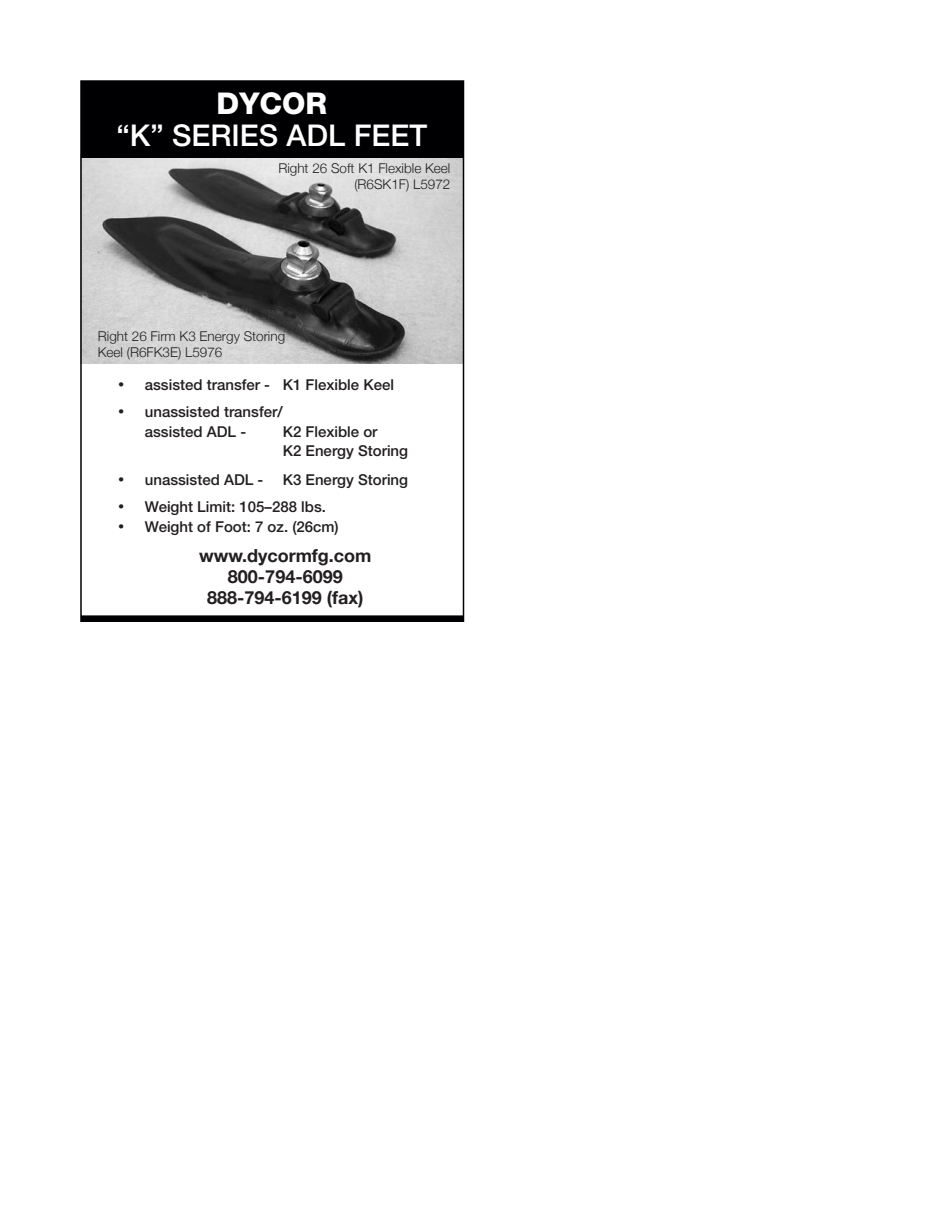
<style>
.page{position:relative;width:945px;height:1229px;background:#fff}
.page>*{position:absolute;margin:0;border:0;box-sizing:border-box;transform-origin:0 0}
.t1{font:500 30px "Helvetica Neue";color:#fff}
.t2{font:800 30px "Helvetica Neue";color:#fff}
.t3{font:700 18px/21px "Helvetica Neue";color:#231f20;text-align:center}
.t4{font:500 15px/19.5px "Helvetica Neue";color:#231f20}
.t5{font:300 13.5px/16.2px "Helvetica Neue";color:#231f20}
</style>
<div class="page">
<img style="left:83px;top:158px;width:378px;height:206px">
<div style="left:81px;top:81px;width:383px;height:77px;background:#000002"></div>
<div style="left:80px;top:80px;width:384px;height:542px;border:2px solid #000002"></div>
<div style="left:81px;top:615px;width:383px;height:6px;background:#000002"></div>
<h1 class="t2" style="left:217px;top:86px;width:112px">DYCOR</h1>
<h1 class="t1" style="left:117px;top:117px;width:312px">“K” SERIES ADL FEET</h1>
<p class="t5" style="left:278px;top:160px;width:174px;text-align:right">Right 26 Soft K1 Flexible Keel (R6SK1F) L5972</p>
<p class="t5" style="left:98px;top:328px;width:189px">Right 26 Firm K3 Energy Storing<br>Keel (R6FK3E) L5976</p>
<p class="t4" style="left:118px;top:375px;width:278px">• assisted transfer - K1 Flexible Keel</p>
<p class="t4" style="left:145px;top:402px;width:139px;text-indent:-27px">• unassisted transfer/ assisted ADL -</p>
<p class="t4" style="left:283px;top:422px;width:127px">K2 Flexible or<br>K2 Energy Storing</p>
<p class="t4" style="left:118px;top:470px;width:147px">• unassisted ADL -</p>
<p class="t4" style="left:283px;top:470px;width:127px">K3 Energy Storing</p>
<p class="t4" style="left:118px;top:497px;width:210px">• Weight Limit: 105–288 lbs.</p>
<p class="t4" style="left:118px;top:516px;width:222px">• Weight of Foot: 7 oz. (26cm)</p>
<p class="t3" style="left:199px;top:544px;width:174px">www.dycormfg.com<br>800-794-6099<br>888-794-6199 (fax)</p>
</div>
